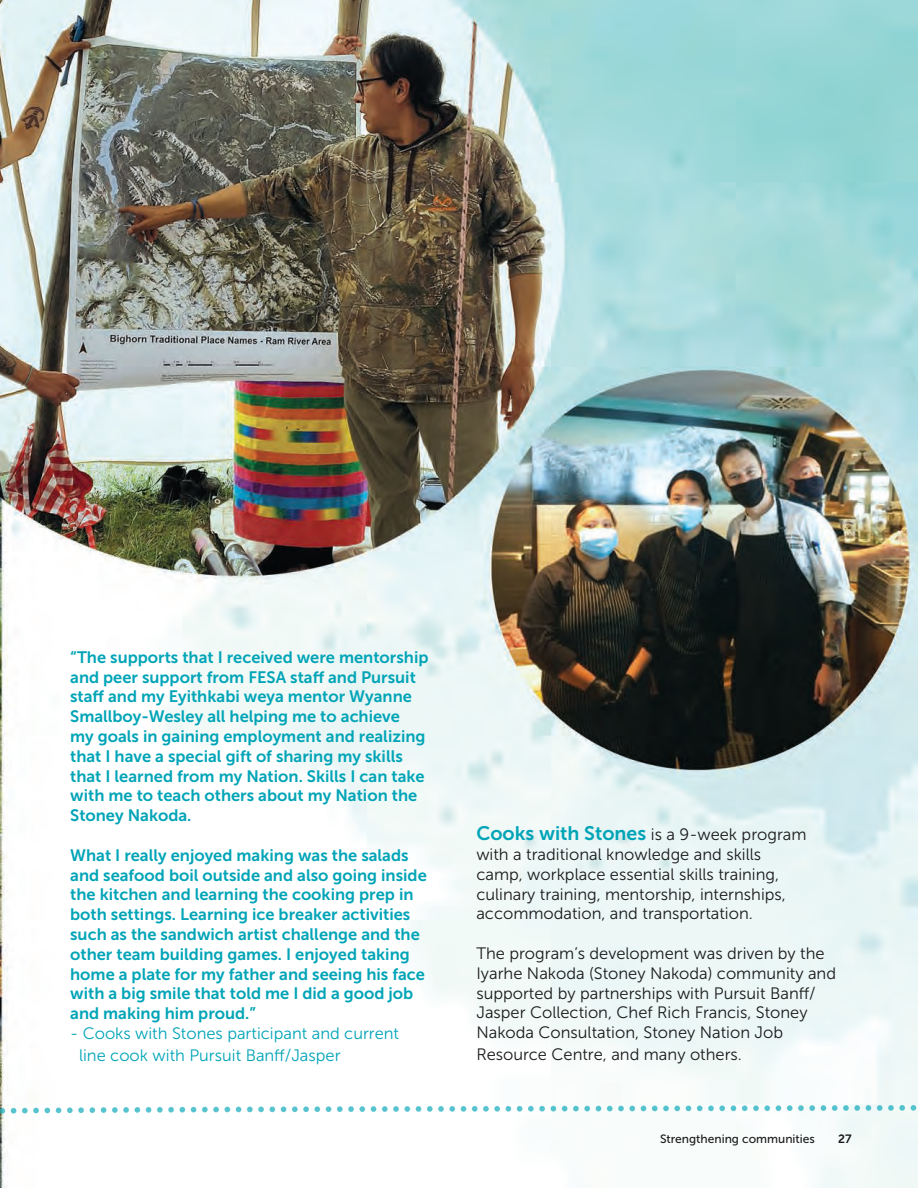
<style>
.page{position:relative;width:918px;height:1188px;background:#fff}
.page>*{position:absolute;margin:0;border:0;box-sizing:border-box;transform-origin:0 0}
.t1{font:16.5px/19.8px "Museo Sans 700";color:#00a4b7}
.t2{font:16.5px/19.8px "Museo Sans 300";color:#1a1a1a}
.t3{font:16.5px "Museo Sans 300";color:#00a4b7}
.t4{font:12px "Museo Sans 500";color:#1a1a1a}
.t5{font:12px "Museo Sans 700";color:#1a1a1a}
.s1{font-family:"Museo Sans 700";font-size:19.5px;color:#00a4b7}
</style>
<div class="page">
<img style="left:0;top:0;width:918px;height:1188px">
<img style="left:0;top:947px;width:918px;height:169px">
<p class="t1" style="left:70px;top:647px;width:360px">“The supports that I received were mentorship and peer support from FESA staff and Pursuit staff and my Eyithkabi weya mentor Wyanne Smallboy-Wesley all helping me to achieve<br>my goals in gaining employment and realizing that I have a special gift of sharing my skills that I learned from my Nation. Skills I can take with me to teach others about my Nation the Stoney Nakoda.</p>
<p class="t1" style="left:70px;top:845px;width:358px">What I really enjoyed making was the salads and seafood boil outside and also going inside the kitchen and learning the cooking prep in both settings. Learning ice breaker activities such as the sandwich artist challenge and the other team building games. I enjoyed taking home a plate for my father and seeing his face with a big smile that told me I did a good job and making him proud.”</p>
<p class="t3" style="left:70px;top:1024px;width:330px">- Cooks with Stones participant and current</p>
<p class="t3" style="left:79px;top:1046px;width:263px">line cook with Pursuit Banff/Jasper</p>
<p class="t2" style="left:476px;top:825px;width:332px"><span class="s1">Cooks with Stones</span> is a 9-week program with a traditional knowledge and skills camp, workplace essential skills training, culinary training, mentorship, internships, accommodation, and transportation.</p>
<p class="t2" style="left:476px;top:944px;width:361px">The program’s development was driven by the Iyarhe Nakoda (Stoney Nakoda) community and supported by partnerships with Pursuit Banff/ Jasper Collection, Chef Rich Francis, Stoney Nakoda Consultation, Stoney Nation Job</p>
<p class="t2" style="left:476px;top:1044px;width:267px">Resource Centre, and many others.</p>
<p class="t4" style="left:660px;top:1133px;width:156px">Strengthening communities</p>
<p class="t5" style="left:838px;top:1132px;width:15px">27</p>
</div>
